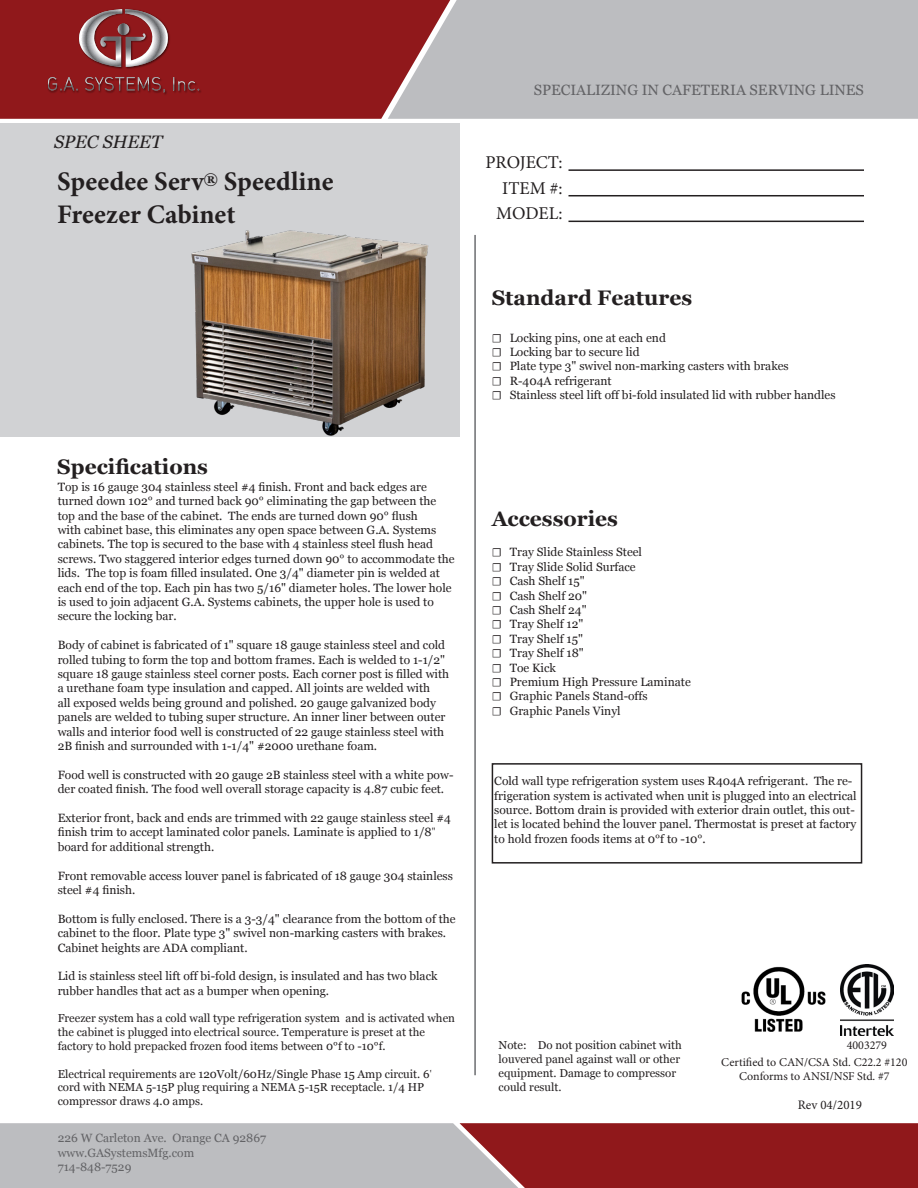
<style>
.page{position:relative;width:918px;height:1188px;background:#fff}
.page>*{position:absolute;margin:0;border:0;box-sizing:border-box;transform-origin:0 0}
.t1{font:700 26.85px "Minion Pro";letter-spacing:.005em;color:#231f20}
.t2{font:700 21px "Georgia";color:#231f20}
.t3{font:18px/25.5px "Minion Pro";color:#231f20;text-align:right}
.t4{font:italic 18px "Georgia";color:#231f20}
.t5{font:14.85px "Georgia";color:#636366}
.t6{font:12.9px "Minion Pro";color:#231f20}
.t7{font:12px/14.4px "Georgia";color:#231f20}
.t8{font:12px "Minion Pro";color:#231f20}
.t9{font:12px/14.7px "Georgia";color:#636366}
.t10{font:11.55px/13.8px "Georgia";color:#231f20}
.s1{font-family:"Minion Pro"}
</style>
<div class="page">
<div style="left:0;top:123px;width:460px;height:313px;background:#d1d2d4"></div>
<div style="left:0;top:0;width:388px;height:119px;background:#90181b"></div>
<hr style="left:568px;top:169px;width:296px;height:2px;background:#231f20">
<hr style="left:568px;top:195px;width:296px;height:1px;background:#231f20">
<hr style="left:568px;top:221px;width:296px;height:1px;background:#231f20">
<svg style="left:388px;top:0;width:530px;height:119px;background:#bab4b7"></svg>
<svg style="left:0;top:1123px;width:918px;height:65px;background:#a87174"></svg>
<div style="left:46px;top:8px;width:156px;height:88px;background:#90181b"></div>
<svg style="left:78px;top:9px;width:90px;height:58px;background:#975b5d"></svg>
<svg style="left:48px;top:76px;width:151px;height:17px;background:#882b2e"></svg>
<img style="left:183px;top:230px;width:255px;height:207px">
<img style="left:841px;top:965px;width:52px;height:71px">
<img style="left:741px;top:966px;width:85px;height:66px">
<hr style="left:474px;top:235px;width:2px;height:840px;background:#6c6d70">
<div style="left:492px;top:763px;width:370px;height:101px;border:2px solid #231f20"></div>
<h3 class="t4" style="left:54px;top:128px;width:110px">SPEC SHEET</h3>
<p class="t1" style="left:57px;top:163px;width:278px">Speedee Serv<sup>®</sup> Speedline</p>
<p class="t1" style="left:57px;top:195px;width:180px">Freezer Cabinet</p>
<p class="t2" style="left:57px;top:455px;width:152px">Specifications</p>
<p class="t7" style="left:58px;top:479px;width:399px">Top is 16 gauge 304 stainless steel #4 finish. Front and back edges are turned down 102° and turned back 90° eliminating the gap between the top and the base of the cabinet. The ends are turned down 90° flush<br>with cabinet base, this eliminates any open space between G.A. Systems cabinets. The top is secured to the base with 4 stainless steel flush head screws. Two staggered interior edges turned down 90° to accommodate the lids. The top is foam filled insulated. One 3/4" diameter pin is welded at each end of the top. Each pin has two 5/16" diameter holes. The lower hole is used to join adjacent G.A. Systems cabinets, the upper hole is used to secure the locking bar.</p>
<p class="t7" style="left:58px;top:638px;width:393px">Body of cabinet is fabricated of 1" square 18 gauge stainless steel and cold rolled tubing to form the top and bottom frames. Each is welded to 1-1/2" square 18 gauge stainless steel corner posts. Each corner post is filled with a urethane foam type insulation and capped. All joints are welded with<br>all exposed welds being ground and polished. 20 gauge galvanized body panels are welded to tubing super structure. An inner liner between outer walls and interior food well is constructed of 22 gauge stainless steel with 2B finish and surrounded with 1-1/4" #2000 urethane foam.</p>
<p class="t7" style="left:58px;top:767px;width:397px">Food well is constructed with 20 gauge 2B stainless steel with a white pow&shy;der coated finish. The food well overall storage capacity is 4.87 cubic feet.</p>
<p class="t7" style="left:58px;top:811px;width:395px">Exterior front, back and ends are trimmed with 22 gauge stainless steel #4 finish trim to accept laminated color panels. Laminate is applied to 1/8<span class="s1">" </span>board for additional strength.</p>
<p class="t7" style="left:58px;top:868px;width:397px">Front removable access louver panel is fabricated of 18 gauge 304 stainless steel #4 finish.</p>
<p class="t7" style="left:58px;top:911px;width:400px">Bottom is fully enclosed. There is a 3-3/4" clearance from the bottom of the cabinet to the floor. Plate type 3" swivel non-marking casters with brakes.<br>Cabinet heights are ADA compliant.</p>
<p class="t7" style="left:58px;top:969px;width:381px">Lid is stainless steel lift off bi-fold design, is insulated and has two black rubber handles that act as a bumper when opening.</p>
<p class="t10" style="left:58px;top:1011px;width:399px">Freezer system has a cold wall type refrigeration system and is activated when the cabinet is plugged into electrical source. Temperature is preset at the factory to hold prepacked frozen food items between 0°f to -10°f.</p>
<p class="t10" style="left:58px;top:1067px;width:375px">Electrical requirements are 120Volt/60Hz/Single Phase 15 Amp circuit. 6<span class="s1">' </span>cord with NEMA 5-15P plug requiring a NEMA 5-15R receptacle. 1/4 HP compressor draws 4.0 amps.</p>
<p class="t9" style="left:58px;top:1130px;width:210px">226 W Carleton Ave. Orange CA 92867</p>
<p class="t9" style="left:58px;top:1145px;width:138px">www.GASystemsMfg.com<br>714-848-7529</p>
<p class="t5" style="left:534px;top:81px;width:332px">SPECIALIZING IN CAFETERIA SERVING LINES</p>
<h3 class="t3" style="left:486px;top:150px;width:78px">PROJECT:<br>ITEM #:<br>MODEL:</h3>
<p class="t2" style="left:492px;top:286px;width:202px">Standard Features</p>
<p class="t7" style="left:492px;top:330px;width:176px"><span class="s1">☐</span> Locking pins, one at each end</p>
<p class="t7" style="left:492px;top:345px;width:150px"><span class="s1">☐</span> Locking bar to secure lid</p>
<p class="t7" style="left:492px;top:359px;width:299px"><span class="s1">☐</span> Plate type 3" swivel non-marking casters with brakes</p>
<p class="t7" style="left:492px;top:373px;width:121px"><span class="s1">☐</span> R-404A refrigerant</p>
<p class="t7" style="left:492px;top:388px;width:345px"><span class="s1">☐</span> Stainless steel lift off bi-fold insulated lid with rubber handles</p>
<p class="t2" style="left:492px;top:506px;width:128px">Accessories</p>
<p class="t7" style="left:492px;top:545px;width:152px"><span class="s1">☐</span> Tray Slide Stainless Steel</p>
<p class="t7" style="left:492px;top:559px;width:146px"><span class="s1">☐</span> Tray Slide Solid Surface</p>
<p class="t7" style="left:492px;top:574px;width:94px"><span class="s1">☐</span> Cash Shelf 15"</p>
<p class="t7" style="left:492px;top:588px;width:97px"><span class="s1">☐</span> Cash Shelf 20"</p>
<p class="t7" style="left:492px;top:603px;width:96px"><span class="s1">☐</span> Cash Shelf 24"</p>
<p class="t7" style="left:492px;top:617px;width:93px"><span class="s1">☐</span> Tray Shelf 12"</p>
<p class="t7" style="left:492px;top:631px;width:93px"><span class="s1">☐</span> Tray Shelf 15"</p>
<p class="t7" style="left:492px;top:646px;width:94px"><span class="s1">☐</span> Tray Shelf 18"</p>
<p class="t7" style="left:492px;top:660px;width:66px"><span class="s1">☐</span> Toe Kick</p>
<p class="t7" style="left:492px;top:675px;width:201px"><span class="s1">☐</span> Premium High Pressure Laminate</p>
<p class="t7" style="left:492px;top:689px;width:157px"><span class="s1">☐</span> Graphic Panels Stand-offs</p>
<p class="t7" style="left:492px;top:703px;width:131px"><span class="s1">☐</span> Graphic Panels Vinyl</p>
<p class="t7" style="left:494px;top:774px;width:364px">Cold wall type refrigeration system uses R404A refrigerant. The re&shy;frigeration system is activated when unit is plugged into an electrical source. Bottom drain is provided with exterior drain outlet, this out&shy;let is located behind the louver panel. Thermostat is preset at factory to hold frozen foods items at 0°f to -10°.</p>
<p class="t10" style="left:499px;top:1039px;width:185px">Note: Do not position cabinet with louvered panel against wall or other equipment. Damage to compressor could result.</p>
<p class="t8" style="left:847px;top:1037px;width:42px">4003279</p>
<p class="t8" style="left:721px;top:1054px;width:188px">Certified to CAN/CSA Std. C22.2 #120</p>
<p class="t8" style="left:739px;top:1068px;width:152px">Conforms to ANSI/NSF Std. #7</p>
<p class="t6" style="left:798px;top:1096px;width:66px">Rev 04/2019</p>
</div>
